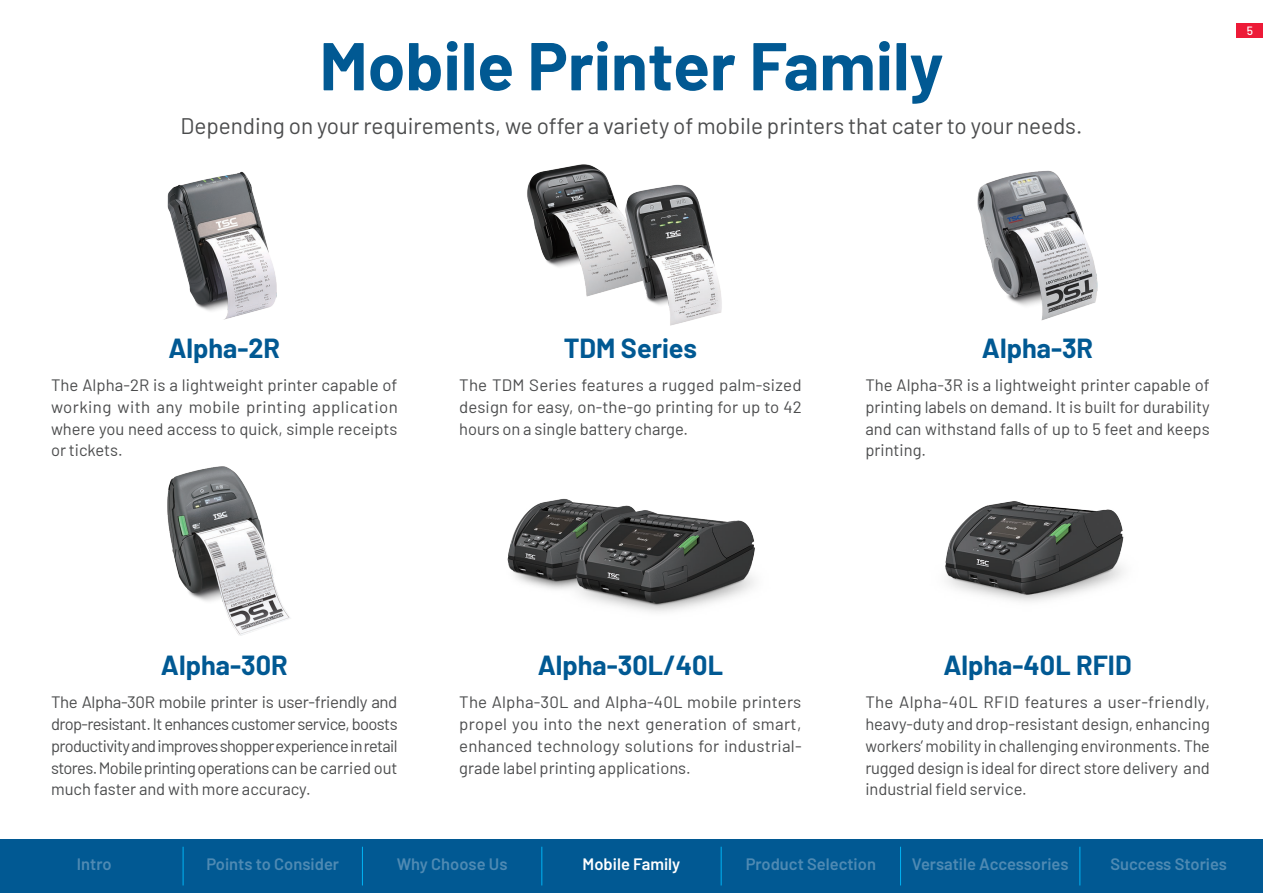
<style>
.page{position:relative;width:1263px;height:893px;background:#fff}
.page>*{position:absolute;margin:0;border:0;box-sizing:border-box;transform-origin:0 0}
.chapter_name{font:700 67.5px "Barlow";color:#015993}
.t1{font:700 27px "Barlow";color:#015993}
.content01{font:22.5px "Barlow";color:#4b4c4d}
.content01-2{font:16.5px/21.8px "Barlow";color:#4b4c4d;text-align:justify}
.navigation_none{font:600 16.5px "Barlow";color:#4f8ab3}
.navigation_none-2{font:600 16.5px "Barlow";color:#fff}
.t2{font:500 12px "Barlow";color:#fff}
</style>
<div class="page">
<div style="left:0;top:839px;width:1263px;height:54px;background:#015993"></div>
<hr style="left:183px;top:847px;width:1px;height:38px;background:#00aeef">
<hr style="left:362px;top:847px;width:1px;height:38px;background:#00aeef">
<hr style="left:541px;top:847px;width:1px;height:38px;background:#00aeef">
<hr style="left:721px;top:847px;width:1px;height:38px;background:#00aeef">
<hr style="left:900px;top:847px;width:1px;height:38px;background:#00aeef">
<hr style="left:1079px;top:847px;width:1px;height:38px;background:#00aeef">
<img style="left:167px;top:171px;width:110px;height:149px">
<img style="left:527px;top:164px;width:195px;height:162px">
<img style="left:977px;top:170px;width:121px;height:151px">
<img style="left:167px;top:466px;width:123px;height:170px">
<img style="left:507px;top:498px;width:248px;height:114px">
<img style="left:945px;top:501px;width:179px;height:101px">
<div style="left:1237px;top:23px;width:26px;height:15px;background:#ed1a37"></div>
<p class="chapter_name" style="left:319px;top:16px;width:625px">Mobile Printer Family</p>
<p class="content01" style="left:181px;top:110px;width:903px">Depending on your requirements, we offer a variety of mobile printers that cater to your needs.</p>
<p class="t2" style="left:1247px;top:22px;width:8px">5</p>
<h1 class="t1" style="left:168px;top:328px;width:113px">Alpha-2R</h1>
<p class="content01-2" style="left:51px;top:373px;width:348px">The Alpha-2R is a lightweight printer capable of working with any mobile printing application where you need access to quick, simple receipts or tickets.</p>
<h1 class="t1" style="left:564px;top:328px;width:135px">TDM Series</h1>
<p class="content01-2" style="left:459px;top:373px;width:344px">The TDM Series features a rugged palm-sized design for easy, on-the-go printing for up to 42 hours on a single battery charge.</p>
<h1 class="t1" style="left:982px;top:328px;width:113px">Alpha-3R</h1>
<p class="content01-2" style="left:865px;top:373px;width:346px">The Alpha-3R is a lightweight printer capable of printing labels on demand. It is built for durability and can withstand falls of up to 5 feet and keeps printing.</p>
<h1 class="t1" style="left:161px;top:645px;width:128px">Alpha-30R</h1>
<p class="content01-2" style="left:51px;top:690px;width:348px">The Alpha-30R mobile printer is user-friendly and drop-resistant. It enhances customer service, boosts productivity and improves shopper experience in retail stores. Mobile printing operations can be carried out much faster and with more accuracy.</p>
<h1 class="t1" style="left:538px;top:645px;width:187px">Alpha-30L/40L</h1>
<p class="content01-2" style="left:459px;top:690px;width:344px">The Alpha-30L and Alpha-40L mobile printers propel you into the next generation of smart, enhanced technology solutions for industrial&shy;grade label printing applications.</p>
<h1 class="t1" style="left:943px;top:645px;width:190px">Alpha-40L RFID</h1>
<p class="content01-2" style="left:865px;top:690px;width:346px">The Alpha-40L RFID features a user-friendly, heavy-duty and drop-resistant design, enhancing workers’ mobility in challenging environments. The rugged design is ideal for direct store delivery and industrial field service.</p>
<p class="navigation_none" style="left:77px;top:852px;width:36px">Intro</p>
<p class="navigation_none" style="left:206px;top:852px;width:134px">Points to Consider</p>
<p class="navigation_none" style="left:397px;top:852px;width:112px">Why Choose Us</p>
<p class="navigation_none-2" style="left:583px;top:852px;width:99px">Mobile Family</p>
<p class="navigation_none" style="left:746px;top:852px;width:132px">Product Selection</p>
<p class="navigation_none" style="left:912px;top:852px;width:158px">Versatile Accessories</p>
<p class="navigation_none" style="left:1110px;top:852px;width:118px">Success Stories</p>
</div>
